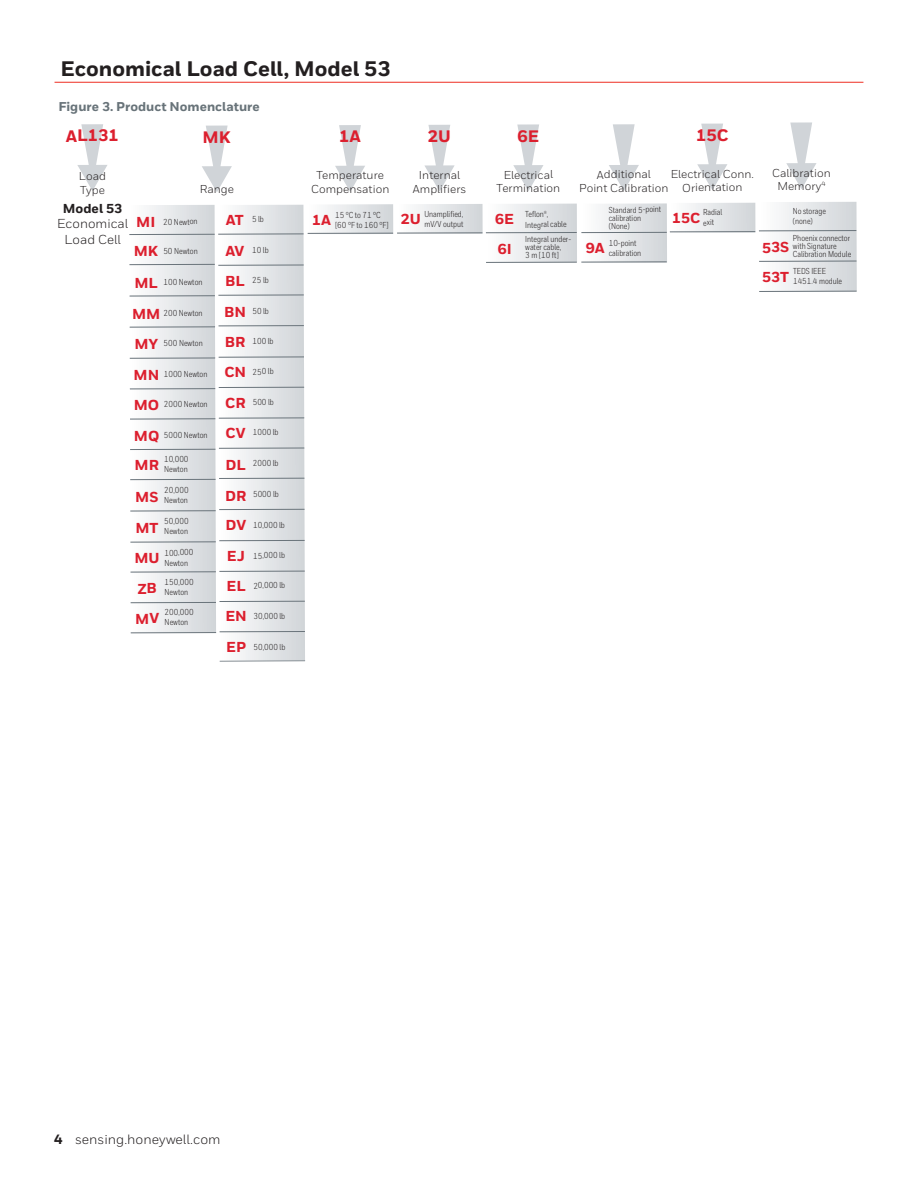
<style>
.page{position:relative;width:918px;height:1188px;background:#fff}
.page>*{position:absolute;margin:0;border:0;box-sizing:border-box;transform-origin:0 0}
.t1{font:800 21px "Honeywell Sans";color:#231f20}
.t2{font:800 16.65px "Honeywell Sans";letter-spacing:-.005em;color:#dc1f2e}
.t3{font:800 16.5px "Honeywell Sans";letter-spacing:-.005em;color:#dc1f2e}
.t4{font:800 14.4px/29.5px "Honeywell Sans";letter-spacing:-.005em;color:#dc1f2e}
.t5{font:13.5px "Honeywell Sans";color:#231f20}
.t6{font:12.9px/15.6px "Honeywell Sans";letter-spacing:-.005em;color:#231f20;text-align:center}
.t7{font:800 12.75px "Honeywell Sans";color:#687379}
.t8{font:11.4px/13.8px "Honeywell Sans";letter-spacing:-.005em;color:#231f20;text-align:center}
.t9{font:8.7px/10.1px "Honeywell Cond";letter-spacing:-.005em;color:#231f20}
.s1{font-weight:800}
.s2{font-family:"Honeywell Sans";font-weight:800;font-size:14.4px;color:#dc1f2e}
</style>
<div class="page">
<hr style="left:55px;top:82px;width:808px;height:1px;background:#ee2e22">
<svg style="left:77px;top:124px;width:30px;height:67px"></svg>
<svg style="left:202px;top:126px;width:30px;height:66px"></svg>
<svg style="left:340px;top:204px;width:53px;height:1px"></svg>
<svg style="left:335px;top:125px;width:30px;height:67px"></svg>
<svg style="left:418px;top:204px;width:65px;height:1px"></svg>
<svg style="left:424px;top:125px;width:31px;height:66px"></svg>
<svg style="left:513px;top:124px;width:31px;height:67px"></svg>
<svg style="left:600px;top:203px;width:67px;height:2px"></svg>
<svg style="left:609px;top:124px;width:30px;height:67px"></svg>
<svg style="left:689px;top:203px;width:66px;height:2px"></svg>
<svg style="left:697px;top:124px;width:30px;height:66px"></svg>
<div style="left:759px;top:202px;width:98px;height:89px;background:linear-gradient(to right,#fff,#d1d5d8)"></div>
<svg style="left:786px;top:122px;width:31px;height:67px"></svg>
<svg style="left:129px;top:205px;width:728px;height:457px"></svg>
<hr style="left:220px;top:661px;width:85px;height:1px;background:#6a747b">
<h1 class="t1" style="left:61px;top:56px;width:331px">Economical Load Cell, Model 53</h1>
<p class="t7" style="left:58px;top:99px;width:203px">Figure 3. Product Nomenclature</p>
<p class="t2" style="left:66px;top:125px;width:55px">AL131</p>
<p class="t8" style="left:79px;top:169px;width:29px;text-align:left">Load<br>Type</p>
<p class="t6" style="left:57px;top:201px;width:73px"><span class="s1">Model 53<br></span>Economical<br>Load Cell</p>
<p class="t9" style="left:134px;top:246px;width:66px"><span class="s2">MK</span> 50 Newton</p>
<p class="t3" style="left:696px;top:125px;width:34px">15C</p>
<p class="t3" style="left:517px;top:126px;width:23px">6E</p>
<p class="t3" style="left:428px;top:126px;width:25px">2U</p>
<p class="t3" style="left:339px;top:126px;width:23px">1A</p>
<p class="t3" style="left:203px;top:127px;width:30px">MK</p>
<p class="t8" style="left:671px;top:167px;width:85px">Electrical Conn.<br>Orientation</p>
<p class="t8" style="left:579px;top:168px;width:91px">Additional<br>Point Calibration</p>
<p class="t8" style="left:497px;top:168px;width:65px">Electrical<br>Termination</p>
<p class="t8" style="left:413px;top:168px;width:55px">Internal<br>Amplifiers</p>
<p class="t8" style="left:311px;top:168px;width:80px">Temperature<br>Compensation</p>
<p class="t8" style="left:200px;top:183px;width:36px">Range</p>
<p class="t9" style="left:609px;top:205px;width:54px;line-height:8.2px">Standard 5-point calibration (None)</p>
<p class="t4" style="left:672px;top:204px;width:30px">15C</p>
<p class="t9" style="left:703px;top:207px;width:21px">Radial exit</p>
<p class="t4" style="left:401px;top:205px;width:22px">2U</p>
<p class="t9" style="left:424px;top:209px;width:41px">Unamplified, mV/V output</p>
<p class="t9" style="left:525px;top:209px;width:43px;text-indent:-30px"><span class="s2">6E</span> Teflon®,<br>Integral cable</p>
<p class="t9" style="left:335px;top:210px;width:55px;text-indent:-23px"><span class="s2">1A</span> 15 °C to 71 °C [60 °F to 160 °F]</p>
<p class="t9" style="left:226px;top:214px;width:40px"><span class="s2">AT</span> 5 lb</p>
<p class="t9" style="left:136px;top:217px;width:63px"><span class="s2">MI</span> 20 Newton</p>
<p class="t4" style="left:498px;top:235px;width:16px">6I</p>
<p class="t9" style="left:525px;top:235px;width:47px;line-height:8.2px">Integral under&shy;water cable,<br>3 m [10 ft]</p>
<p class="t4" style="left:586px;top:234px;width:20px">9A</p>
<p class="t9" style="left:609px;top:238px;width:29px">10-point</p>
<p class="t4" style="left:225px;top:237px;width:21px">AV</p>
<p class="t9" style="left:609px;top:248px;width:34px">calibration</p>
<p class="t9" style="left:225px;top:275px;width:45px"><span class="s2">BL</span> 25 lb</p>
<p class="t9" style="left:252px;top:245px;width:18px">10 lb</p>
<p class="t9" style="left:134px;top:277px;width:70px"><span class="s2">ML</span> 100 Newton</p>
<p class="t4" style="left:132px;top:300px;width:30px">MM</p>
<p class="t9" style="left:134px;top:338px;width:70px"><span class="s2">MY</span> 500 Newton</p>
<p class="t9" style="left:164px;top:308px;width:41px">200 Newton</p>
<p class="t4" style="left:134px;top:360px;width:27px">MN</p>
<p class="t9" style="left:164px;top:369px;width:45px">1000 Newton</p>
<p class="t9" style="left:134px;top:399px;width:75px"><span class="s2">MO</span> 2000 Newton</p>
<p class="t9" style="left:134px;top:430px;width:75px"><span class="s2">MQ</span> 5000 Newton</p>
<p class="t4" style="left:135px;top:451px;width:26px">MR</p>
<p class="t9" style="left:164px;top:454px;width:26px">10,000<br>Newton</p>
<p class="t4" style="left:135px;top:483px;width:25px">MS</p>
<p class="t9" style="left:164px;top:485px;width:26px">20,000<br>Newton</p>
<p class="t9" style="left:164px;top:516px;width:26px">50,000<br>Newton</p>
<p class="t4" style="left:134px;top:514px;width:27px">MT<br>MU</p>
<p class="t9" style="left:164px;top:547px;width:31px">100,000<br>Newton</p>
<p class="t4" style="left:138px;top:574px;width:21px">ZB</p>
<p class="t9" style="left:164px;top:577px;width:31px">150,000<br>Newton</p>
<p class="t4" style="left:135px;top:604px;width:26px">MV</p>
<p class="t9" style="left:165px;top:607px;width:31px">200,000<br>Newton</p>
<p class="t9" style="left:224px;top:306px;width:46px"><span class="s2">BN</span> 50 lb</p>
<p class="t9" style="left:225px;top:336px;width:50px"><span class="s2">BR</span> 100 lb</p>
<p class="t9" style="left:224px;top:366px;width:51px"><span class="s2">CN</span> 250 lb</p>
<p class="t9" style="left:225px;top:397px;width:50px"><span class="s2">CR</span> 500 lb</p>
<p class="t9" style="left:226px;top:427px;width:55px"><span class="s2">CV</span> 1000 lb</p>
<p class="t9" style="left:225px;top:458px;width:55px"><span class="s2">DL</span> 2000 lb</p>
<p class="t4" style="left:225px;top:481px;width:23px">DR</p>
<p class="t9" style="left:226px;top:520px;width:61px"><span class="s2">DV</span> 10,000 lb</p>
<p class="t9" style="left:253px;top:489px;width:27px">5000 lb</p>
<p class="t9" style="left:227px;top:550px;width:60px"><span class="s2">EJ</span> 15,000 lb</p>
<p class="t9" style="left:227px;top:580px;width:60px"><span class="s2">EL</span> 20,000 lb</p>
<p class="t9" style="left:225px;top:611px;width:61px"><span class="s2">EN</span> 30,000 lb</p>
<p class="t9" style="left:226px;top:642px;width:61px"><span class="s2">EP</span> 50,000 lb</p>
<p class="t8" style="left:772px;top:166px;width:60px">Calibration<br>Memory<sup>4</sup></p>
<p class="t9" style="left:793px;top:206px;width:35px">No storage (none)</p>
<p class="t4" style="left:762px;top:233px;width:29px">53S</p>
<p class="t9" style="left:793px;top:234px;width:60px;line-height:8.2px">Phoenix connector with Signature<br>Calibration Module</p>
<p class="t4" style="left:762px;top:262px;width:28px">53T</p>
<p class="t9" style="left:793px;top:266px;width:51px">TEDS IEEE<br>1451.4 module</p>
<h3 class="t5" style="left:54px;top:1132px;width:168px"><span class="s1">4</span> sensing.honeywell.com</h3>
</div>
